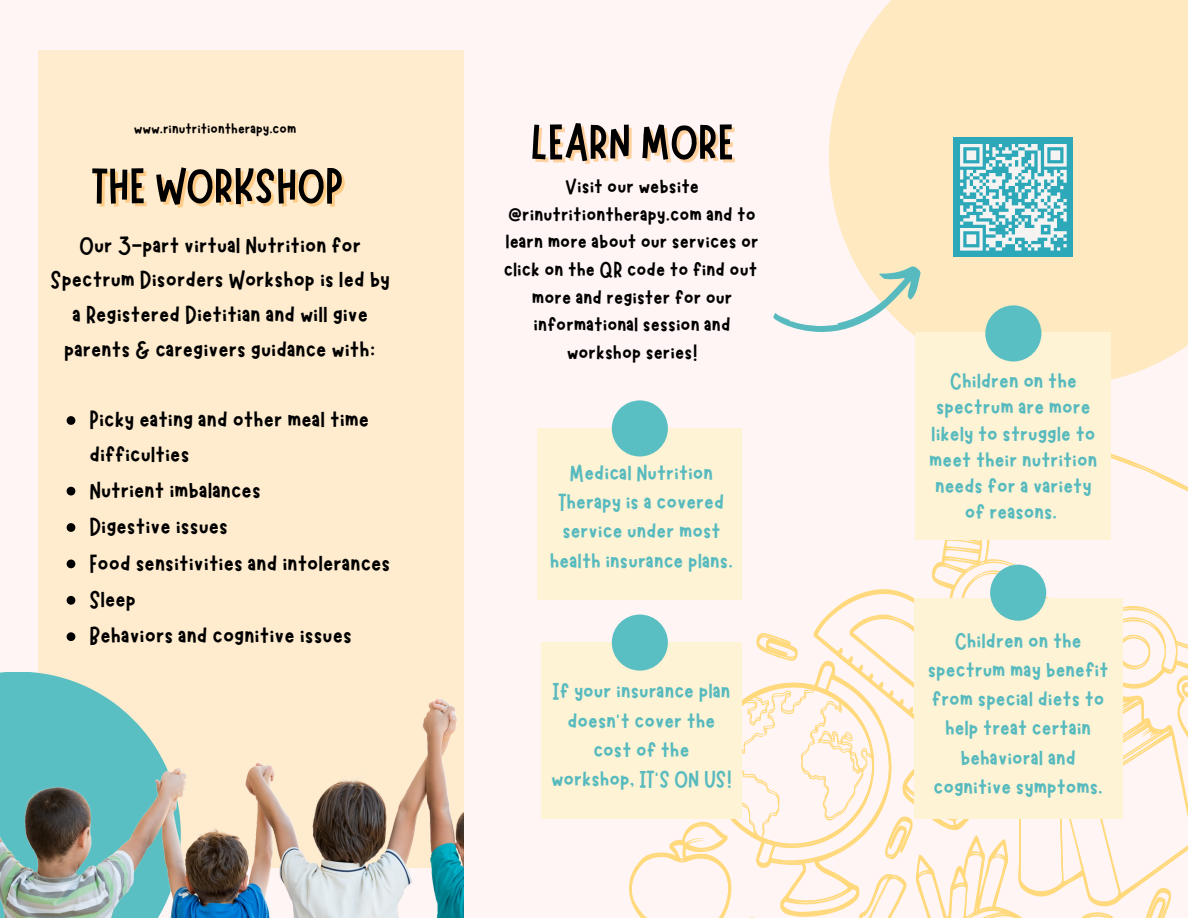
<style>
.page{position:relative;width:1188px;height:918px;background:#fff5f5}
.page>*{position:absolute;margin:0;border:0;box-sizing:border-box;transform-origin:0 0}
.t1{font:50.25px "Marykate";color:#000}
.t2{font:26.25px/35px "Marykate";color:#000}
.t3{font:24.75px/29.2px "Marykate";color:#57babe;text-align:center}
.t4{font:23.4px/27.6px "Marykate";color:#000;text-align:center}
.t5{font:17.4px "Marykate";color:#000}
</style>
<div class="page">
<svg style="left:926px;top:453px;width:262px;height:135px"></svg>
<svg style="left:613px;top:588px;width:575px;height:330px"></svg>
<div style="left:38px;top:50px;width:425px;height:818px;background:#ffeccf"></div>
<svg style="left:829px;top:0;width:359px;height:417px;background:#feeac7"></svg>
<div style="left:538px;top:428px;width:204px;height:172px;background:#fff3d5"></div>
<div style="left:612px;top:400px;width:56px;height:57px;background:#59bfc3;border-radius:50%"></div>
<div style="left:914px;top:599px;width:208px;height:220px;background:#fff3d5"></div>
<div style="left:990px;top:565px;width:56px;height:56px;background:#59bfc3;border-radius:50%"></div>
<div style="left:916px;top:332px;width:195px;height:207px;background:#fff3d5"></div>
<div style="left:985px;top:305px;width:56px;height:57px;background:#59bfc3;border-radius:50%"></div>
<svg style="left:67px;top:416px;width:8px;height:9px"></svg>
<svg style="left:67px;top:487px;width:8px;height:8px"></svg>
<svg style="left:67px;top:523px;width:8px;height:9px"></svg>
<svg style="left:67px;top:560px;width:8px;height:8px"></svg>
<svg style="left:67px;top:596px;width:8px;height:9px"></svg>
<img style="left:0;top:624px;width:464px;height:294px">
<div style="left:954px;top:138px;width:119px;height:119px;background:#2da8b8"></div>
<svg style="left:960px;top:144px;width:107px;height:107px"></svg>
<svg style="left:773px;top:256px;width:159px;height:99px"></svg>
<div style="left:541px;top:643px;width:201px;height:176px;background:#fff3d5"></div>
<div style="left:612px;top:615px;width:56px;height:56px;background:#59bfc3;border-radius:50%"></div>
<p class="t5" style="left:134px;top:118px;width:164px">www.rinutritiontherapy.com</p>
<p class="t1" style="left:92px;top:153px;width:253px">THE WORKSHOP</p>
<p class="t2" style="left:51px;top:225px;width:341px;text-align:center">Our 3-part virtual Nutrition for Spectrum Disorders Workshop is led by a Registered Dietitian and will give parents &amp; caregivers guidance with:</p>
<p class="t2" style="left:89px;top:400px;width:281px">Picky eating and other meal time difficulties</p>
<p class="t2" style="left:89px;top:471px;width:173px">Nutrient imbalances</p>
<p class="t2" style="left:89px;top:507px;width:140px">Digestive issues</p>
<p class="t2" style="left:89px;top:543px;width:303px">Food sensitivities and intolerances</p>
<p class="t2" style="left:89px;top:580px;width:48px">Sleep</p>
<p class="t2" style="left:89px;top:616px;width:264px">Behaviors and cognitive issues</p>
<p class="t1" style="left:530px;top:109px;width:205px">LEARN MORE</p>
<p class="t4" style="left:504px;top:171px;width:256px">Visit our website @rinutritiontherapy.com and to learn more about our services or click on the QR code to find out more and register for our informational session and workshop series!</p>
<p class="t3" style="left:550px;top:456px;width:184px">Medical Nutrition<br>Therapy is a covered service under most health insurance plans.</p>
<p class="t3" style="left:551px;top:675px;width:182px">If your insurance plan doesn’t cover the cost of the workshop, IT’S ON US!</p>
<p class="t3" style="left:929px;top:366px;width:170px;line-height:26.2px">Children on the spectrum are more likely to struggle to meet their nutrition needs for a variety of reasons.</p>
<p class="t3" style="left:928px;top:624px;width:182px">Children on the spectrum may benefit from special diets to help treat certain behavioral and cognitive symptoms.</p>
</div>
